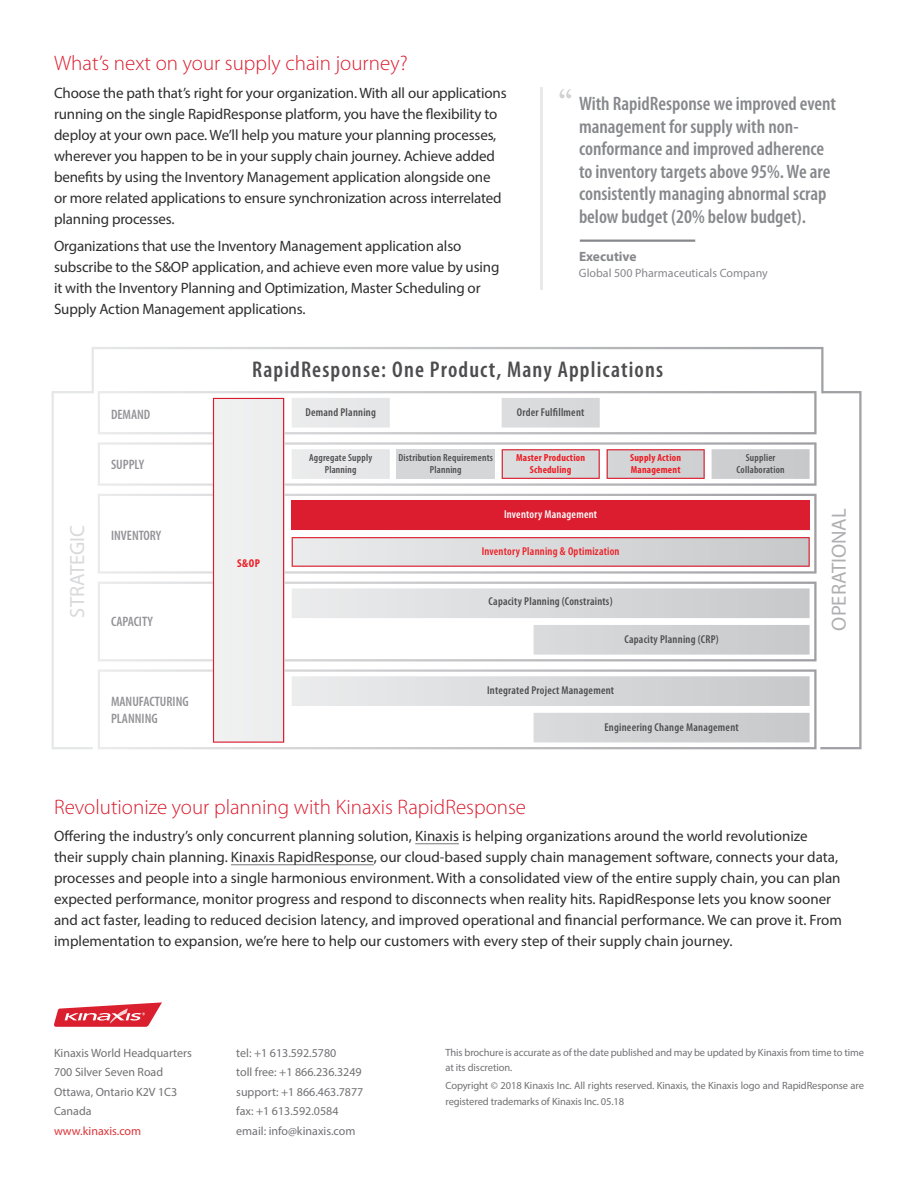
<style>
.page{position:relative;width:918px;height:1188px;background:#fff}
.page>*{position:absolute;margin:0;border:0;box-sizing:border-box;transform-origin:0 0}
.t1{font:600 condensed 22.8px "Myriad Pro";letter-spacing:.05em;color:#4d4d4f}
.t2{font:300 21px "Myriad Pro";color:#db1d2f}
.t3{font:20.55px "Myriad Pro";color:#afafb2}
.t4{font:20.55px "Myriad Pro";color:#d7d9da}
.t5{font:600 condensed 19.5px/22.5px "Myriad Pro";color:#87888c}
.t6{font:15px/21px "Myriad Pro";letter-spacing:-.01em;color:#2e2e2f}
.t7{font:600 condensed 13.65px/16.5px "Myriad Pro";color:#939296}
.t8{font:700 13.5px "Myriad Pro";color:#87888c}
.t9{font:12px/19.5px "Myriad Pro";color:#717073}
.t10{font:12px "Myriad Pro";color:#87888c}
.t11{font:12px "Myriad Pro";color:#dc3337}
.t12{font:600 condensed 11.4px "Myriad Pro";letter-spacing:.02em;color:#4d4d4f}
.t13{font:600 condensed 11.4px "Myriad Pro";letter-spacing:.02em;color:#ed1d24}
.t14{font:600 condensed 11.4px "Myriad Pro";letter-spacing:.02em;color:#fff}
.t15{font:700 condensed 11.4px "Myriad Pro";color:#ed1d24}
.t16{font:10.5px/15px "Myriad Pro";letter-spacing:-.01em;color:#717073}
.t17{font:600 condensed 10.2px/12.6px "Myriad Pro";letter-spacing:.02em;color:#4d4d4f;text-align:center}
.t18{font:700 condensed 10.2px/12.6px "Myriad Pro";letter-spacing:.02em;color:#ed1d24;text-align:center}
</style>
<div class="page">
<svg style="left:52px;top:347px;width:810px;height:402px"></svg>
<hr style="left:415px;top:843px;width:44px;height:1px;background:#87888c">
<hr style="left:231px;top:864px;width:143px;height:1px;background:#87888c">
<hr style="left:580px;top:240px;width:115px;height:2px;background:#87888c">
<svg style="left:560px;top:89px;width:11px;height:9px"></svg>
<hr style="left:540px;top:87px;width:3px;height:203px;background:#e9e9e9">
<svg style="left:54px;top:1002px;width:108px;height:25px"></svg>
<h2 class="t2" style="left:54px;top:51px;width:355px">What’s next on your supply chain journey?</h2>
<p class="t6" style="left:54px;top:82px;width:454px">Choose the path that’s right for your organization. With all our applications running on the single RapidResponse platform, you have the flexibility to deploy at your own pace. We’ll help you mature your planning processes, wherever you happen to be in your supply chain journey. Achieve added benefits by using the Inventory Management application alongside one or more related applications to ensure synchronization across interrelated planning processes.</p>
<p class="t6" style="left:54px;top:235px;width:447px">Organizations that use the Inventory Management application also subscribe to the S&amp;OP application, and achieve even more value by using it with the Inventory Planning and Optimization, Master Scheduling or Supply Action Management applications.</p>
<h3 class="t5" style="left:579px;top:93px;width:259px">With RapidResponse we improved event management for supply with non&shy;conformance and improved adherence to inventory targets above 95%. We are consistently managing abnormal scrap below budget (20% below budget).</h3>
<p class="t8" style="left:579px;top:247px;width:59px">Executive</p>
<p class="t10" style="left:579px;top:266px;width:190px">Global 500 Pharmaceuticals Company</p>
<h3 class="t4" style="left:65px;top:618px;width:94px;rotate:-90deg">STRATEGIC</h3>
<p class="t7" style="left:111px;top:406px;width:41px">DEMAND</p>
<p class="t7" style="left:111px;top:456px;width:35px">SUPPLY</p>
<p class="t7" style="left:111px;top:527px;width:52px">INVENTORY</p>
<p class="t7" style="left:111px;top:614px;width:44px">CAPACITY</p>
<p class="t7" style="left:111px;top:694px;width:79px">MANUFACTURING<br>PLANNING</p>
<h1 class="t1" style="left:252px;top:357px;width:413px">RapidResponse: One Product, Many Applications</h1>
<p class="t15" style="left:237px;top:556px;width:24px">S&amp;OP</p>
<p class="t12" style="left:305px;top:406px;width:72px">Demand Planning</p>
<p class="t12" style="left:517px;top:406px;width:69px">Order Fulfillment</p>
<p class="t17" style="left:309px;top:451px;width:65px">Aggregate Supply<br>Planning</p>
<p class="t18" style="left:516px;top:451px;width:71px">Master Production<br>Scheduling</p>
<p class="t17" style="left:398px;top:451px;width:96px">Distribution Requirements<br>Planning</p>
<p class="t18" style="left:630px;top:451px;width:53px;text-align:left">Supply Action<br>Management</p>
<p class="t17" style="left:737px;top:451px;width:49px">Supplier<br>Collaboration</p>
<p class="t14" style="left:504px;top:508px;width:95px">Inventory Management</p>
<p class="t13" style="left:482px;top:545px;width:139px">Inventory Planning &amp; Optimization</p>
<p class="t12" style="left:489px;top:595px;width:126px">Capacity Planning (Constraints)</p>
<p class="t12" style="left:625px;top:633px;width:96px">Capacity Planning (CRP)</p>
<p class="t12" style="left:487px;top:684px;width:129px">Integrated Project Management</p>
<p class="t12" style="left:604px;top:721px;width:136px">Engineering Change Management</p>
<h3 class="t3" style="left:826px;top:631px;width:124px;rotate:-90deg">OPERATIONAL</h3>
<h2 class="t2" style="left:54px;top:795px;width:474px">Revolutionize your planning with Kinaxis RapidResponse</h2>
<p class="t6" style="left:54px;top:826px;width:790px">Offering the industry’s only concurrent planning solution, Kinaxis is helping organizations around the world revolutionize<br>their supply chain planning. Kinaxis RapidResponse, our cloud-based supply chain management software, connects your data, processes and people into a single harmonious environment. With a consolidated view of the entire supply chain, you can plan expected performance, monitor progress and respond to disconnects when reality hits. RapidResponse lets you know sooner and act faster, leading to reduced decision latency, and improved operational and financial performance. We can prove it. From implementation to expansion, we’re here to help our customers with every step of their supply chain journey.</p>
<p class="t9" style="left:54px;top:1043px;width:139px">Kinaxis World Headquarters<br>700 Silver Seven Road<br>Ottawa, Ontario K2V 1C3<br>Canada</p>
<p class="t11" style="left:54px;top:1123px;width:89px">www.kinaxis.com</p>
<p class="t9" style="left:236px;top:1043px;width:129px">tel: +1 613.592.5780<br>toll free: +1 866.236.3249 support: +1 866.463.7877 fax: +1 613.592.0584 email: info@kinaxis.com</p>
<p class="t16" style="left:446px;top:1045px;width:420px">This brochure is accurate as of the date published and may be updated by Kinaxis from time to time at its discretion.</p>
<p class="t16" style="left:446px;top:1078px;width:420px">Copyright © 2018 Kinaxis Inc. All rights reserved. Kinaxis, the Kinaxis logo and RapidResponse are registered trademarks of Kinaxis Inc. 05.18</p>
</div>
